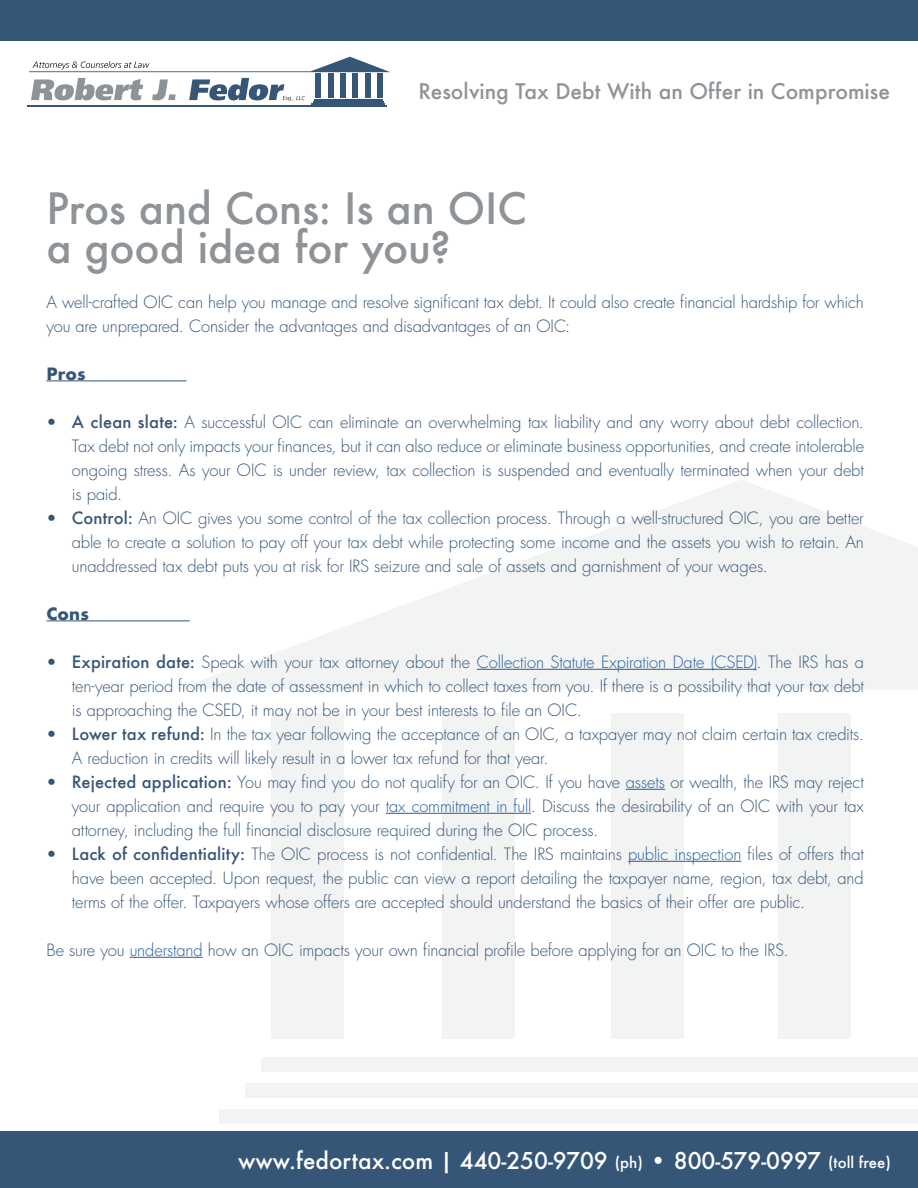
<style>
.page{position:relative;width:918px;height:1188px;background:#fff}
.page>*{position:absolute;margin:0;border:0;box-sizing:border-box;transform-origin:0 0}
.t1{font:500 42px/39px "Futura";letter-spacing:-.005em;color:#8e9397}
.t2{font:500 22.5px "Futura";color:#fff}
.t3{font:500 21px "Futura";color:#8e9397}
.t4{font:300 16.5px/24px "Futura Std";letter-spacing:-.01em;color:#355676;text-align:justify}
.t5{font:700 16.5px "Futura";letter-spacing:.005em;color:#355676}
.s1{font-family:"Futura";font-weight:500}
.s2{color:#215e9e}
.s3{font-size:15px}
</style>
<div class="page">
<div style="left:779px;top:713px;width:72px;height:326px;background:#f2f3f3"></div>
<svg style="left:176px;top:480px;width:742px;height:209px;fill:#f2f3f3"></svg>
<div style="left:219px;top:1109px;width:699px;height:15px;background:#f2f3f3"></div>
<div style="left:245px;top:1083px;width:673px;height:15px;background:#f2f3f3"></div>
<div style="left:271px;top:713px;width:72px;height:326px;background:#f2f3f3"></div>
<div style="left:261px;top:1057px;width:657px;height:15px;background:#f2f3f3"></div>
<div style="left:611px;top:713px;width:72px;height:326px;background:#f2f3f3"></div>
<div style="left:442px;top:713px;width:72px;height:326px;background:#f2f3f3"></div>
<hr style="left:46px;top:380px;width:140px;height:1px;background:#355676">
<hr style="left:46px;top:620px;width:144px;height:1px;background:#355676">
<hr style="left:477px;top:669px;width:280px;height:1px;background:#215e9e">
<hr style="left:626px;top:789px;width:39px;height:1px;background:#215e9e">
<hr style="left:386px;top:813px;width:145px;height:1px;background:#215e9e">
<hr style="left:628px;top:861px;width:113px;height:1px;background:#215e9e">
<hr style="left:130px;top:957px;width:73px;height:1px;background:#215e9e">
<div style="left:0;top:0;width:918px;height:40px;background:#355676"></div>
<svg style="left:31px;top:78px;width:112px;height:22px"></svg>
<svg style="left:152px;top:79px;width:24px;height:21px"></svg>
<svg style="left:189px;top:78px;width:116px;height:23px"></svg>
<hr style="left:27px;top:105px;width:359px;height:1px;background:#355676">
<div style="left:353px;top:74px;width:5px;height:24px;background:#355676"></div>
<div style="left:365px;top:74px;width:5px;height:24px;background:#355676"></div>
<div style="left:377px;top:74px;width:5px;height:24px;background:#355676"></div>
<svg style="left:29px;top:57px;width:361px;height:15px"></svg>
<hr style="left:311px;top:103px;width:74px;height:1px;background:#355676">
<hr style="left:313px;top:101px;width:71px;height:1px;background:#355676">
<div style="left:315px;top:74px;width:6px;height:24px;background:#355676"></div>
<hr style="left:314px;top:99px;width:69px;height:1px;background:#355676">
<div style="left:340px;top:74px;width:6px;height:24px;background:#355676"></div>
<div style="left:328px;top:74px;width:5px;height:24px;background:#355676"></div>
<div style="left:0;top:1132px;width:918px;height:56px;background:#355676"></div>
<p class="t3" style="left:419px;top:77px;width:473px">Resolving Tax Debt With an Offer in Compromise</p>
<h1 class="t1" style="left:46px;top:188px;width:482px">Pros and Cons: Is an OIC a good idea for you?</h1>
<p class="t4" style="left:46px;top:290px;width:819px">A well-crafted OIC can help you manage and resolve significant tax debt. It could also create financial hardship for which you are unprepared. Consider the advantages and disadvantages of an OIC:</p>
<p class="t5" style="left:46px;top:362px;width:41px">Pros</p>
<p class="t4" style="left:72px;top:410px;width:794px;text-indent:-25px">• <span class="s1">A clean slate:</span> A successful OIC can eliminate an overwhelming tax liability and any worry about debt collection.<br>Tax debt not only impacts your finances, but it can also reduce or eliminate business opportunities, and create intolerable ongoing stress. As your OIC is under review, tax collection is suspended and eventually terminated when your debt is paid.</p>
<p class="t4" style="left:72px;top:506px;width:794px;text-indent:-25px">• <span class="s1">Control:</span> An OIC gives you some control of the tax collection process. Through a well-structured OIC, you are better able to create a solution to pay off your tax debt while protecting some income and the assets you wish to retain. An unaddressed tax debt puts you at risk for IRS seizure and sale of assets and garnishment of your wages.</p>
<p class="t5" style="left:46px;top:602px;width:44px">Cons</p>
<p class="t4" style="left:72px;top:650px;width:794px;text-indent:-25px">• <span class="s1">Expiration date:</span> Speak with your tax attorney about the <span class="s2">Collection Statute Expiration Date (CSED)</span>. The IRS has a ten-year period from the date of assessment in which to collect taxes from you. If there is a possibility that your tax debt is approaching the CSED, it may not be in your best interests to file an OIC.</p>
<p class="t4" style="left:72px;top:722px;width:794px;text-indent:-25px">• <span class="s1">Lower tax refund:</span> In the tax year following the acceptance of an OIC, a taxpayer may not claim certain tax credits.<br>A reduction in credits will likely result in a lower tax refund for that year.</p>
<p class="t4" style="left:72px;top:770px;width:794px;text-indent:-25px">• <span class="s1">Rejected application:</span> You may find you do not qualify for an OIC. If you have <span class="s2">assets</span> or wealth, the IRS may reject your application and require you to pay your <span class="s2">tax commitment in full</span>. Discuss the desirability of an OIC with your tax attorney, including the full financial disclosure required during the OIC process.</p>
<p class="t4" style="left:72px;top:842px;width:794px;text-indent:-25px">• <span class="s1">Lack of confidentiality:</span> The OIC process is not confidential. The IRS maintains <span class="s2">public inspection</span> files of offers that have been accepted. Upon request, the public can view a report detailing the taxpayer name, region, tax debt, and terms of the offer. Taxpayers whose offers are accepted should understand the basics of their offer are public.</p>
<p class="t4" style="left:46px;top:938px;width:744px">Be sure you <span class="s2">understand</span> how an OIC impacts your own financial profile before applying for an OIC to the IRS.</p>
<h2 class="t2" style="left:238px;top:1145px;width:654px">www.fedortax.com | 440-250-9709 <span class="s3">(ph)</span> • 800-579-0997 <span class="s3">(toll free)</span></h2>
</div>
